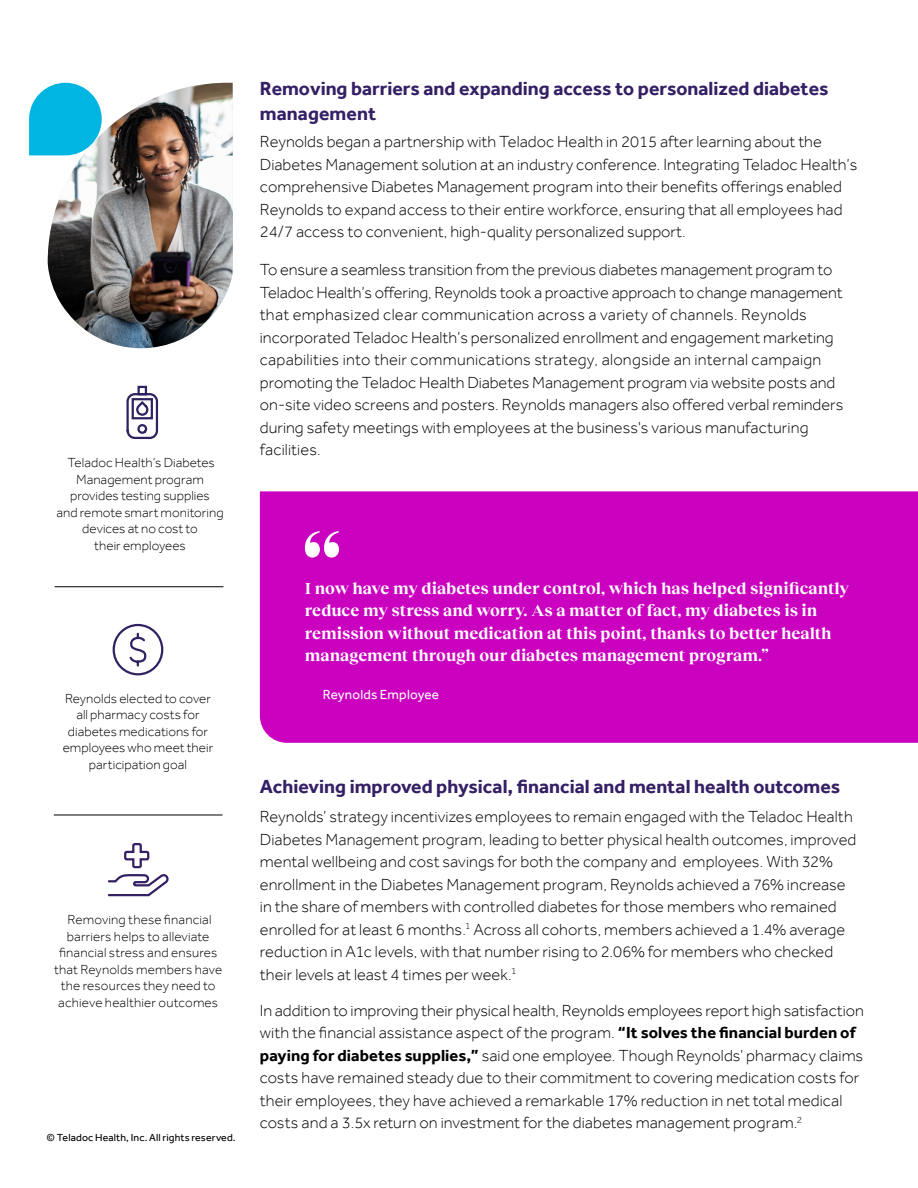
<style>
.page{position:relative;width:918px;height:1188px;background:#fff}
.page>*{position:absolute;margin:0;border:0;box-sizing:border-box;transform-origin:0 0}
.t1{font:700 19.5px/25.5px "Effra";color:#351f65}
.t2{font:300 16.5px/22.5px "Effra";color:#000}
.t3{font:700 16.5px/22.5px "Reckless Neue";color:#fff}
.t4{font:300 13.5px/16.5px "Effra";letter-spacing:.005em;color:#000;text-align:center}
.t5{font:13.5px "Effra";letter-spacing:.015em;color:#fff}
.t6{font:10.5px "Effra";letter-spacing:.015em;color:#000}
.s1{font-weight:700}
</style>
<div class="page">
<hr style="left:54px;top:815px;width:169px;height:1px;background:#000">
<hr style="left:55px;top:586px;width:168px;height:1px;background:#000">
<img style="left:48px;top:83px;width:185px;height:265px">
<svg style="left:29px;top:83px;width:73px;height:72px;background:#28bfe5"></svg>
<svg style="left:126px;top:385px;width:33px;height:55px"></svg>
<div style="left:113px;top:624px;width:50px;height:51px;border:2px solid #302161;border-radius:50%"></div>
<svg style="left:129px;top:632px;width:18px;height:35px"></svg>
<svg style="left:107px;top:843px;width:62px;height:54px"></svg>
<div style="left:260px;top:491px;width:658px;height:252px;background:#ca01be"></div>
<svg style="left:305px;top:531px;width:34px;height:27px"></svg>
<p class="t4" style="left:56px;top:454px;width:169px">Teladoc Health’s Diabetes<br>Management program provides testing supplies<br>and remote smart monitoring</p>
<p class="t4" style="left:82px;top:520px;width:117px">devices at no cost to their employees</p>
<p class="t4" style="left:63px;top:690px;width:152px">Reynolds elected to cover all pharmacy costs for diabetes medications for employees who meet their</p>
<p class="t4" style="left:89px;top:756px;width:99px">participation goal</p>
<p class="t4" style="left:67px;top:911px;width:146px">Removing these financial</p>
<p class="t4" style="left:67px;top:928px;width:144px">barriers helps to alleviate</p>
<p class="t4" style="left:59px;top:944px;width:160px">financial stress and ensures</p>
<p class="t4" style="left:54px;top:961px;width:170px">that Reynolds members have the resources they need to achieve healthier outcomes</p>
<p class="t6" style="left:47px;top:1131px;width:191px">© Teladoc Health, Inc. All rights reserved.</p>
<h3 class="t1" style="left:260px;top:75px;width:570px">Removing barriers and expanding access to personalized diabetes management</h3>
<p class="t2" style="left:260px;top:130px;width:599px">Reynolds began a partnership with Teladoc Health in 2015 after learning about the Diabetes Management solution at an industry conference. Integrating Teladoc Health’s comprehensive Diabetes Management program into their benefits offerings enabled Reynolds to expand access to their entire workforce, ensuring that all employees had 24/7 access to convenient, high-quality personalized support.</p>
<p class="t2" style="left:260px;top:258px;width:585px">To ensure a seamless transition from the previous diabetes management program to Teladoc Health’s offering, Reynolds took a proactive approach to change management that emphasized clear communication across a variety of channels. Reynolds incorporated Teladoc Health’s personalized enrollment and engagement marketing capabilities into their communications strategy, alongside an internal campaign promoting the Teladoc Health Diabetes Management program via website posts and on-site video screens and posters. Reynolds managers also offered verbal reminders during safety meetings with employees at the business's various manufacturing facilities.</p>
<p class="t3" style="left:305px;top:575px;width:545px">I now have my diabetes under control, which has helped signifcantly reduce my stress and worry. As a matter of fact, my diabetes is in remission without medication at this point, thanks to better health management through our diabetes management program.”</p>
<p class="t5" style="left:323px;top:686px;width:118px">Reynolds Employee</p>
<h3 class="t1" style="left:260px;top:773px;width:582px">Achieving improved physical, financial and mental health outcomes</h3>
<p class="t2" style="left:260px;top:805px;width:598px">Reynolds’ strategy incentivizes employees to remain engaged with the Teladoc Health Diabetes Management program, leading to better physical health outcomes, improved mental wellbeing and cost savings for both the company and employees. With 32% enrollment in the Diabetes Management program, Reynolds achieved a 76% increase</p>
<p class="t2" style="left:260px;top:895px;width:578px">in the share of members with controlled diabetes for those members who remained</p>
<p class="t2" style="left:260px;top:918px;width:587px">enrolled for at least 6 months.<sup>1</sup> Across all cohorts, members achieved a 1.4% average reduction in A1c levels, with that number rising to 2.06% for members who checked their levels at least 4 times per week.<sup>1</sup></p>
<p class="t2" style="left:260px;top:999px;width:605px">In addition to improving their physical health, Reynolds employees report high satisfaction with the financial assistance aspect of the program. <span class="s1">“It solves the financial burden of paying for diabetes supplies,”</span> said one employee. Though Reynolds’ pharmacy claims costs have remained steady due to their commitment to covering medication costs for their employees, they have achieved a remarkable 17% reduction in net total medical costs and a 3.5x return on investment for the diabetes management program.<sup>2</sup></p>
</div>
